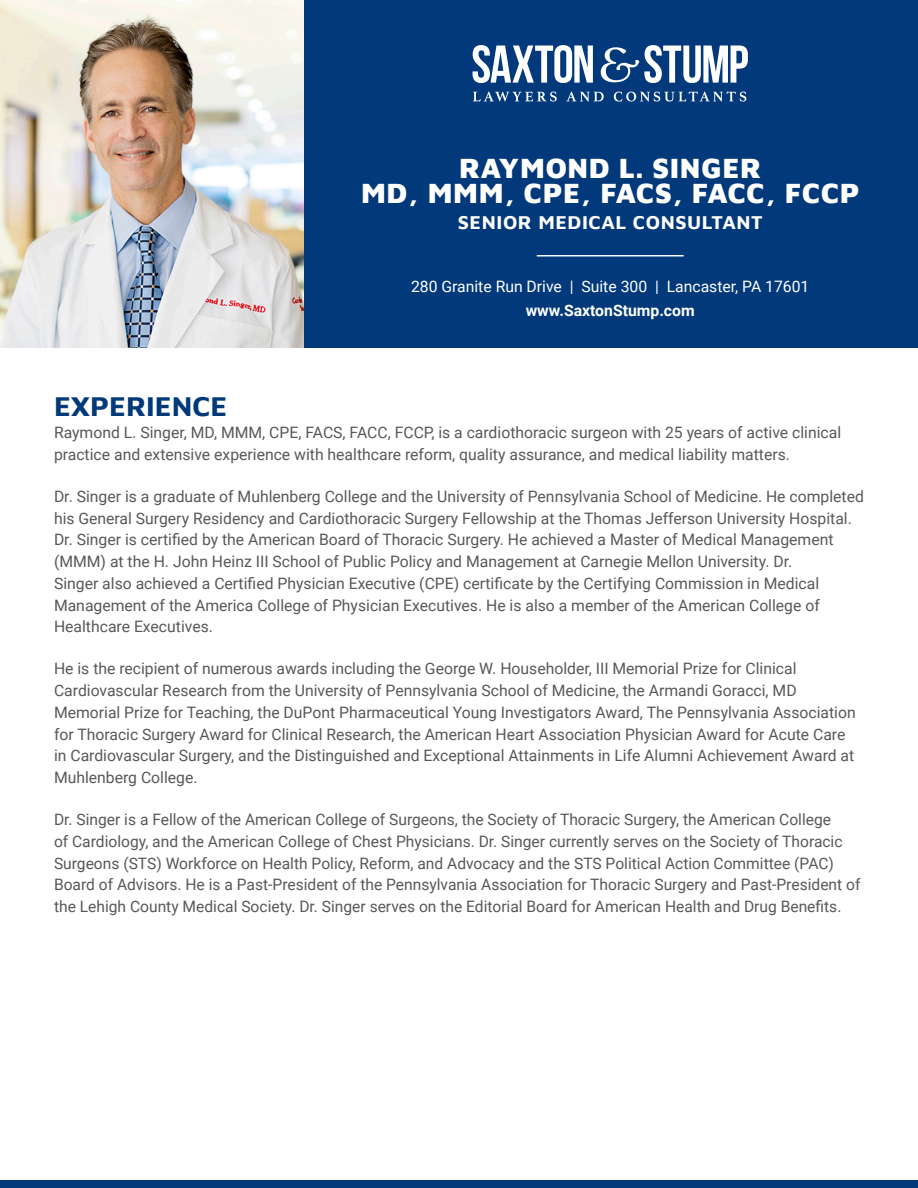
<style>
.page{position:relative;width:918px;height:1188px;background:#fff}
.page>*{position:absolute;margin:0;border:0;box-sizing:border-box;transform-origin:0 0}
.t1{font:900 28.5px/25.5px "Maven Pro";letter-spacing:.025em;color:#fff;text-align:center}
.t2{font:700 28.5px "Maven Pro";color:#01397b}
.t3{font:700 19.5px "Maven Pro";letter-spacing:.03em;color:#fff}
.t4{font:15.75px/21.8px "Roboto";color:#57585a}
.t5{font:15.75px/24px "Roboto";color:#fff;text-align:center}
.s1{font-weight:700}
</style>
<div class="page">
<div style="left:0;top:1180px;width:918px;height:8px;background:#01397b"></div>
<div style="left:0;top:0;width:918px;height:348px;background:#01397b"></div>
<svg style="left:473px;top:45px;width:120px;height:38px"></svg>
<svg style="left:601px;top:45px;width:147px;height:38px"></svg>
<svg style="left:473px;top:92px;width:84px;height:10px"></svg>
<svg style="left:566px;top:92px;width:38px;height:10px"></svg>
<svg style="left:614px;top:92px;width:132px;height:10px"></svg>
<hr style="left:537px;top:255px;width:147px;height:1px;background:#fff">
<img style="left:0;top:0;width:303px;height:348px">
<p class="t1" style="left:361px;top:153px;width:500px">RAYMOND L. SINGER<br>MD, MMM, CPE, FACS, FACC, FCCP</p>
<p class="t3" style="left:458px;top:208px;width:306px">SENIOR MEDICAL CONSULTANT</p>
<p class="t5" style="left:411px;top:274px;width:400px">280 Granite Run Drive | Suite 300 | Lancaster, PA 17601 <span class="s1">www.SaxtonStump.com</span></p>
<p class="t2" style="left:54px;top:386px;width:175px">EXPERIENCE</p>
<p class="t4" style="left:54px;top:421px;width:789px">Raymond L. Singer, MD, MMM, CPE, FACS, FACC, FCCP, is a cardiothoracic surgeon with 25 years of active clinical practice and extensive experience with healthcare reform, quality assurance, and medical liability matters.</p>
<p class="t4" style="left:54px;top:485px;width:811px">Dr. Singer is a graduate of Muhlenberg College and the University of Pennsylvania School of Medicine. He completed his General Surgery Residency and Cardiothoracic Surgery Fellowship at the Thomas Jefferson University Hospital.<br>Dr. Singer is certified by the American Board of Thoracic Surgery. He achieved a Master of Medical Management (MMM) at the H. John Heinz III School of Public Policy and Management at Carnegie Mellon University. Dr.<br>Singer also achieved a Certified Physician Executive (CPE) certificate by the Certifying Commission in Medical Management of the America College of Physician Executives. He is also a member of the American College of Healthcare Executives.</p>
<p class="t4" style="left:54px;top:657px;width:803px">He is the recipient of numerous awards including the George W. Householder, III Memorial Prize for Clinical Cardiovascular Research from the University of Pennsylvania School of Medicine, the Armandi Goracci, MD Memorial Prize for Teaching, the DuPont Pharmaceutical Young Investigators Award, The Pennsylvania Association for Thoracic Surgery Award for Clinical Research, the American Heart Association Physician Award for Acute Care in Cardiovascular Surgery, and the Distinguished and Exceptional Attainments in Life Alumni Achievement Award at Muhlenberg College.</p>
<p class="t4" style="left:54px;top:808px;width:808px">Dr. Singer is a Fellow of the American College of Surgeons, the Society of Thoracic Surgery, the American College<br>of Cardiology, and the American College of Chest Physicians. Dr. Singer currently serves on the Society of Thoracic Surgeons (STS) Workforce on Health Policy, Reform, and Advocacy and the STS Political Action Committee (PAC)<br>Board of Advisors. He is a Past-President of the Pennsylvania Association for Thoracic Surgery and Past-President of the Lehigh County Medical Society. Dr. Singer serves on the Editorial Board for American Health and Drug Benefits.</p>
</div>
